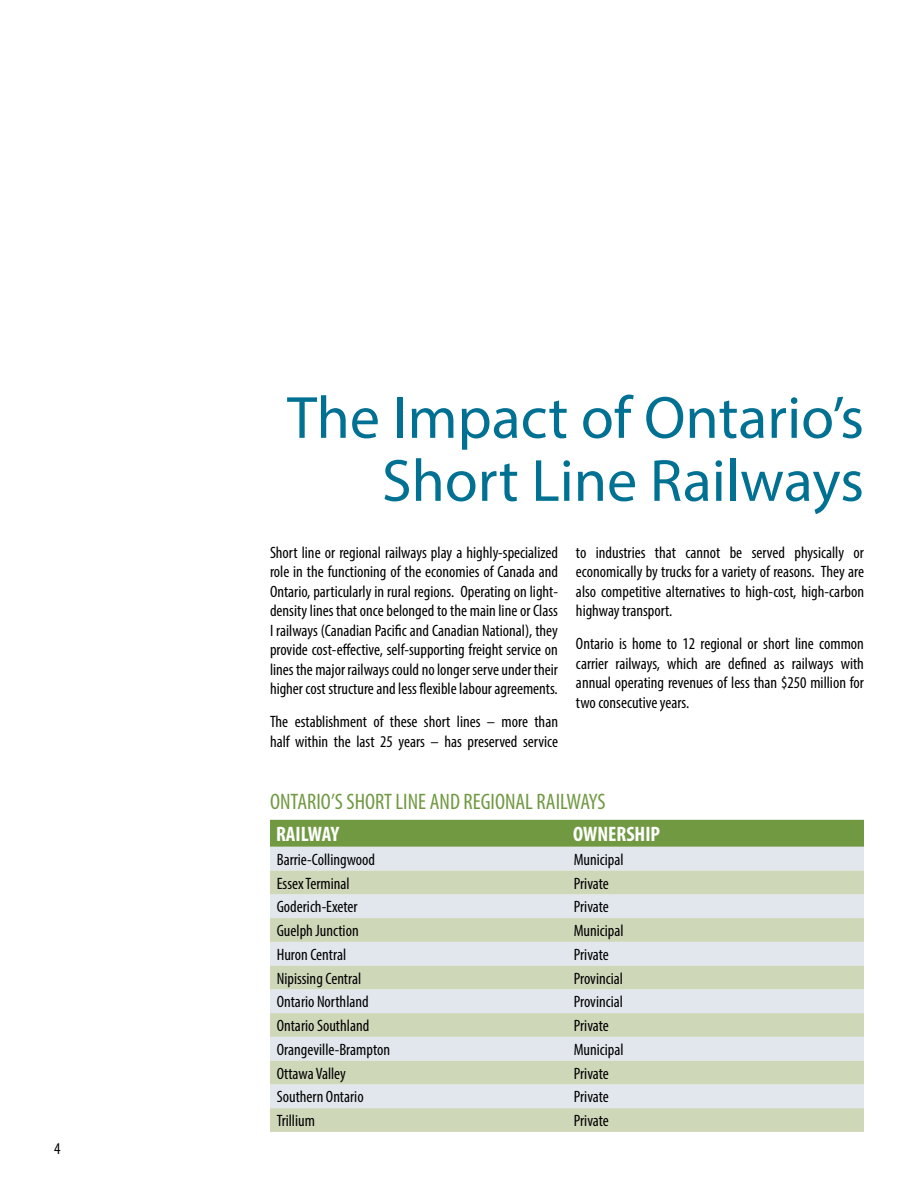
<style>
.page{position:relative;width:918px;height:1188px;background:#fff}
.page>*{position:absolute;margin:0;border:0;box-sizing:border-box;transform-origin:0 0}
.t1{font:60px/63px "Myriad Pro";color:#007193;text-align:right}
.t2{font:condensed 22.5px "Myriad Pro";color:#719942}
.t3{font:700 condensed 21px "Myriad Pro";color:#fff}
.t4{font:condensed 16.5px/19.5px "Myriad Pro";color:#000;text-align:justify}
</style>
<div class="page">
<div style="left:270px;top:820px;width:594px;height:27px;background:#719942"></div>
<div style="left:270px;top:847px;width:594px;height:24px;background:#e2e7ed"></div>
<svg style="left:270px;top:871px;width:594px;height:261px;background:#d7ded0"></svg>
<p class="t4" style="left:54px;top:1139px;width:8px">4</p>
<h1 class="t1" style="left:287px;top:385px;width:578px">The Impact of Ontario’s<br>Short Line Railways</h1>
<p class="t4" style="left:270px;top:543px;width:290px">Short line or regional railways play a highly-specialized role in the functioning of the economies of Canada and Ontario, particularly in rural regions. Operating on light&shy;density lines that once belonged to the main line or Class I railways (Canadian Pacific and Canadian National), they provide cost-effective, self-supporting freight service on lines the major railways could no longer serve under their higher cost structure and less flexible labour agreements.</p>
<p class="t4" style="left:270px;top:712px;width:290px">The establishment of these short lines – more than half within the last 25 years – has preserved service</p>
<p class="t4" style="left:576px;top:543px;width:290px">to industries that cannot be served physically or economically by trucks for a variety of reasons. They are also competitive alternatives to high-cost, high-carbon highway transport.</p>
<p class="t4" style="left:576px;top:634px;width:290px">Ontario is home to 12 regional or short line common carrier railways, which are defined as railways with annual operating revenues of less than $250 million for two consecutive years.</p>
<h2 class="t2" style="left:270px;top:788px;width:337px">ONTARIO’S SHORT LINE AND REGIONAL RAILWAYS</h2>
<p class="t3" style="left:276px;top:821px;width:65px">RAILWAY</p>
<p class="t3" style="left:573px;top:821px;width:89px">OWNERSHIP</p>
<p class="t4" style="left:277px;top:849px;width:100px">Barrie-Collingwood</p>
<p class="t4" style="left:574px;top:849px;width:51px">Municipal</p>
<p class="t4" style="left:277px;top:873px;width:74px">Essex Terminal</p>
<p class="t4" style="left:574px;top:873px;width:37px">Private</p>
<p class="t4" style="left:277px;top:897px;width:82px">Goderich-Exeter</p>
<p class="t4" style="left:574px;top:897px;width:37px">Private</p>
<p class="t4" style="left:277px;top:921px;width:83px">Guelph Junction</p>
<p class="t4" style="left:574px;top:921px;width:51px">Municipal</p>
<p class="t4" style="left:277px;top:945px;width:71px">Huron Central</p>
<p class="t4" style="left:574px;top:945px;width:37px">Private</p>
<p class="t4" style="left:277px;top:968px;width:86px">Nipissing Central</p>
<p class="t4" style="left:574px;top:968px;width:51px">Provincial</p>
<p class="t4" style="left:277px;top:992px;width:94px">Ontario Northland</p>
<p class="t4" style="left:574px;top:992px;width:51px">Provincial</p>
<p class="t4" style="left:277px;top:1016px;width:94px">Ontario Southland</p>
<p class="t4" style="left:574px;top:1016px;width:37px">Private</p>
<p class="t4" style="left:277px;top:1040px;width:115px">Orangeville-Brampton</p>
<p class="t4" style="left:574px;top:1040px;width:51px">Municipal</p>
<p class="t4" style="left:277px;top:1063px;width:71px">Ottawa Valley</p>
<p class="t4" style="left:574px;top:1063px;width:37px">Private</p>
<p class="t4" style="left:277px;top:1087px;width:88px">Southern Ontario</p>
<p class="t4" style="left:574px;top:1087px;width:37px">Private</p>
<p class="t4" style="left:277px;top:1111px;width:40px">Trillium</p>
<p class="t4" style="left:574px;top:1111px;width:37px">Private</p>
</div>
